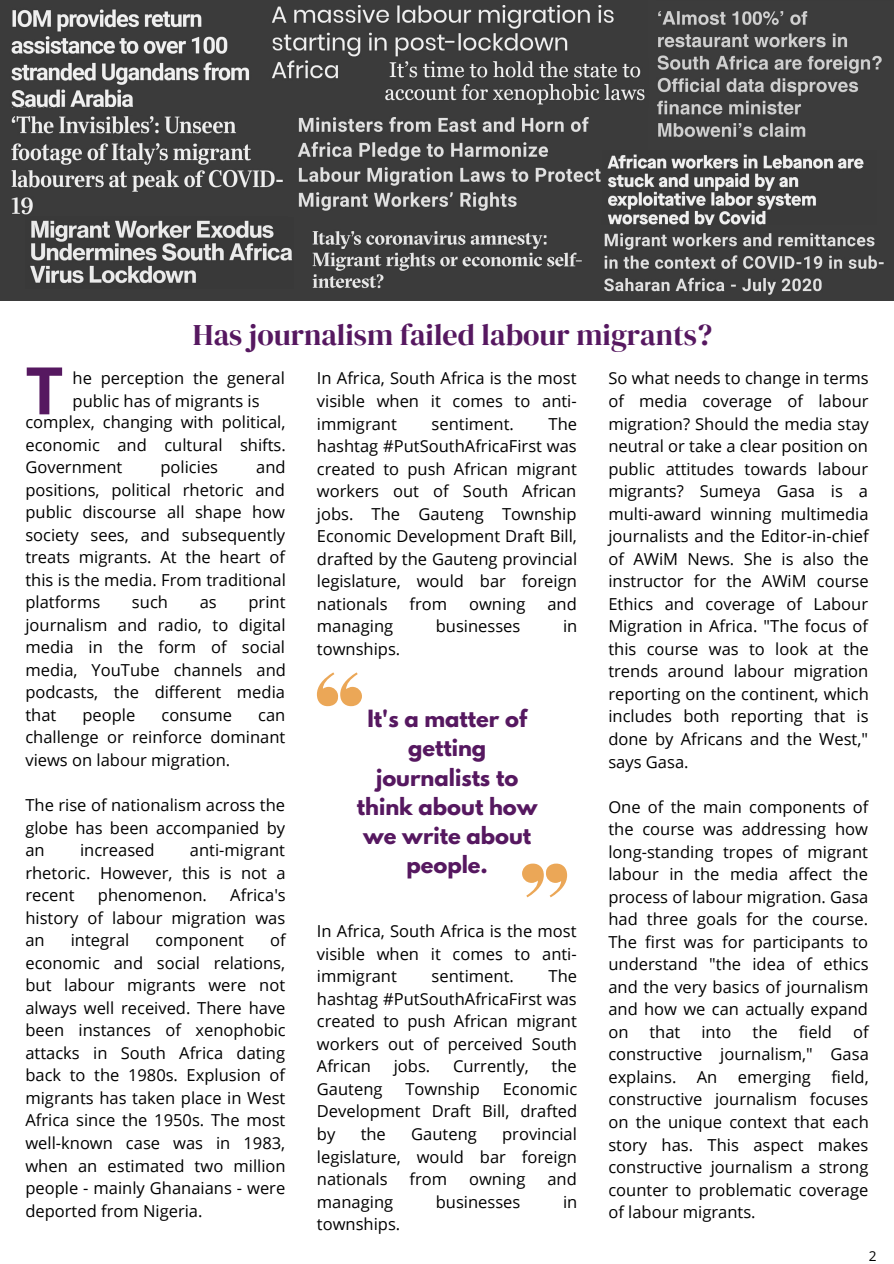
<style>
.page{position:relative;width:894px;height:1264px;background:#fff}
.page>*{position:absolute;margin:0;border:0;box-sizing:border-box;transform-origin:0 0}
.t1{font:700 65.55px "Open Sans";color:#561860}
.t2{font:30px "DM Serif Display";color:#561860}
.t3{font:700 21px/29.2px "League Spartan";color:#561860;text-align:center}
.t4{font:16.5px/22.5px "Open Sans";color:#000;text-align:justify}
.t5{font:13.65px "Open Sans";color:#000}
</style>
<div class="page">
<div style="left:0;top:0;width:893px;height:301px;background:#3b3b3b"></div>
<img style="left:11px;top:9px;width:238px;height:99px">
<img style="left:272px;top:5px;width:342px;height:74px">
<img style="left:11px;top:116px;width:272px;height:99px">
<img style="left:657px;top:11px;width:225px;height:126px">
<img style="left:30px;top:220px;width:262px;height:64px">
<img style="left:383px;top:58px;width:262px;height:47px">
<img style="left:607px;top:154px;width:257px;height:71px">
<img style="left:297px;top:117px;width:304px;height:94px">
<img style="left:604px;top:233px;width:280px;height:62px">
<img style="left:312px;top:231px;width:270px;height:58px">
<svg style="left:317px;top:672px;width:45px;height:34px"></svg>
<svg style="left:522px;top:863px;width:45px;height:34px"></svg>
<p class="t2" style="left:193px;top:314px;width:520px">Has journalism failed labour migrants?</p>
<p class="t4" style="left:73px;top:367px;width:214px">he perception the general public has of migrants is</p>
<p class="t1" style="left:25px;top:344px;width:39px">T</p>
<p class="t4" style="left:25px;top:410px;width:262px">complex, changing with political, economic and cultural shifts.<br>Government</p>
<p class="t4" style="left:317px;top:367px;width:261px">In Africa, South Africa is the most visible when it comes to anti&shy;immigrant</p>
<p class="t4" style="left:608px;top:367px;width:262px">So what needs to change in terms of media coverage of labour migration? Should the media stay neutral or take a clear position on public attitudes towards labour migrants? Sumeya Gasa is a multi-award winning multimedia journalists and the Editor-in-chief of AWiM News. She is also the instructor for the AWiM course Ethics and coverage of Labour Migration in Africa. "The focus of this course was to look at the trends around labour migration reporting on the continent, which includes both reporting that is done by Africans and the West," says Gasa.</p>
<p class="t4" style="left:608px;top:795px;width:262px">One of the main components of the course was addressing how long-standing tropes of migrant labour in the media affect the process of labour migration. Gasa had three goals for the course.<br>The first was for participants to understand "the idea of ethics and the very basics of journalism and how we can actually expand on</p>
<p class="t4" style="left:317px;top:412px;width:262px;text-indent:232px">The hashtag #PutSouthAfricaFirst was created to push African migrant workers out of South African jobs. The Gauteng Township Economic Development Draft Bill, drafted by the Gauteng provincial legislature, would bar foreign nationals</p>
<p class="t4" style="left:431px;top:412px;width:84px">sentiment.</p>
<p class="t4" style="left:25px;top:455px;width:262px;text-indent:231px">and positions, political rhetoric and public discourse all shape how society sees, and subsequently treats migrants. At the heart of this is the media. From traditional platforms</p>
<p class="t4" style="left:160px;top:455px;width:59px">policies</p>
<p class="t4" style="left:132px;top:590px;width:37px">such</p>
<p class="t4" style="left:200px;top:590px;width:19px">as</p>
<p class="t4" style="left:25px;top:590px;width:262px;text-indent:223px">print journalism and radio, to digital media in the form of social media, YouTube channels and podcasts, the different media that</p>
<p class="t4" style="left:409px;top:592px;width:39px">from</p>
<p class="t4" style="left:469px;top:592px;width:58px">owning</p>
<p class="t4" style="left:547px;top:592px;width:31px">and</p>
<p class="t4" style="left:317px;top:614px;width:78px">managing</p>
<p class="t4" style="left:435px;top:614px;width:86px">businesses</p>
<p class="t4" style="left:563px;top:614px;width:16px">in</p>
<p class="t4" style="left:317px;top:637px;width:85px">townships.</p>
<p class="t4" style="left:82px;top:703px;width:54px">people</p>
<p class="t4" style="left:161px;top:703px;width:72px">consume</p>
<p class="t3" style="left:357px;top:706px;width:182px">It's a matter of getting journalists to think about how we write about people.</p>
<p class="t4" style="left:25px;top:703px;width:261px;text-indent:233px">can challenge or reinforce dominant views on labour migration.</p>
<p class="t4" style="left:25px;top:793px;width:261px">The rise of nationalism across the globe has been accompanied by an</p>
<p class="t4" style="left:80px;top:838px;width:76px">increased</p>
<p class="t4" style="left:25px;top:838px;width:262px;text-indent:164px">anti-migrant rhetoric. However, this is not a recent</p>
<p class="t4" style="left:25px;top:883px;width:262px;text-indent:205px">Africa's history of labour migration was an</p>
<p class="t4" style="left:98px;top:883px;width:110px">phenomenon.</p>
<p class="t4" style="left:317px;top:919px;width:261px">In Africa, South Africa is the most visible when it comes to anti&shy;immigrant</p>
<p class="t4" style="left:25px;top:928px;width:262px;text-indent:245px">of economic and social relations, but labour migrants were not always well received. There have been instances of xenophobic attacks in South Africa dating back to the 1980s. Explusion of migrants has taken place in West Africa since the 1950s. The most well-known case was in 1983, when an estimated two million people - mainly Ghanaians - were deported from Nigeria.</p>
<p class="t4" style="left:71px;top:928px;width:60px">integral</p>
<p class="t4" style="left:155px;top:928px;width:90px">component</p>
<p class="t4" style="left:317px;top:964px;width:262px;text-indent:232px">The hashtag #PutSouthAfricaFirst was created to push African migrant workers out of perceived South African</p>
<p class="t4" style="left:431px;top:964px;width:84px">sentiment.</p>
<p class="t4" style="left:608px;top:1020px;width:262px;text-indent:244px">of constructive journalism," Gasa explains. An emerging field, constructive journalism focuses on the unique context that each story has. This aspect makes constructive journalism a strong counter to problematic coverage of labour migrants.</p>
<p class="t4" style="left:649px;top:1020px;width:32px">that</p>
<p class="t4" style="left:701px;top:1020px;width:32px">into</p>
<p class="t4" style="left:752px;top:1020px;width:27px">the</p>
<p class="t4" style="left:798px;top:1020px;width:35px">field</p>
<p class="t4" style="left:393px;top:1054px;width:38px">jobs.</p>
<p class="t4" style="left:453px;top:1054px;width:77px">Currently,</p>
<p class="t4" style="left:551px;top:1054px;width:27px">the</p>
<p class="t4" style="left:317px;top:1077px;width:67px">Gauteng</p>
<p class="t4" style="left:405px;top:1077px;width:76px">Township</p>
<p class="t4" style="left:317px;top:1077px;width:262px;text-indent:186px">Economic Development Draft Bill, drafted by</p>
<p class="t4" style="left:317px;top:1122px;width:261px;text-indent:185px">provincial legislature, would bar foreign nationals</p>
<p class="t4" style="left:360px;top:1122px;width:27px">the</p>
<p class="t4" style="left:411px;top:1122px;width:67px">Gauteng</p>
<p class="t4" style="left:409px;top:1167px;width:39px">from</p>
<p class="t4" style="left:469px;top:1167px;width:58px">owning</p>
<p class="t4" style="left:547px;top:1167px;width:31px">and</p>
<p class="t4" style="left:317px;top:1189px;width:78px">managing</p>
<p class="t4" style="left:435px;top:1189px;width:86px">businesses</p>
<p class="t4" style="left:563px;top:1189px;width:16px">in</p>
<p class="t4" style="left:317px;top:1212px;width:85px">townships.</p>
<p class="t5" style="left:868px;top:1246px;width:9px">2</p>
</div>
